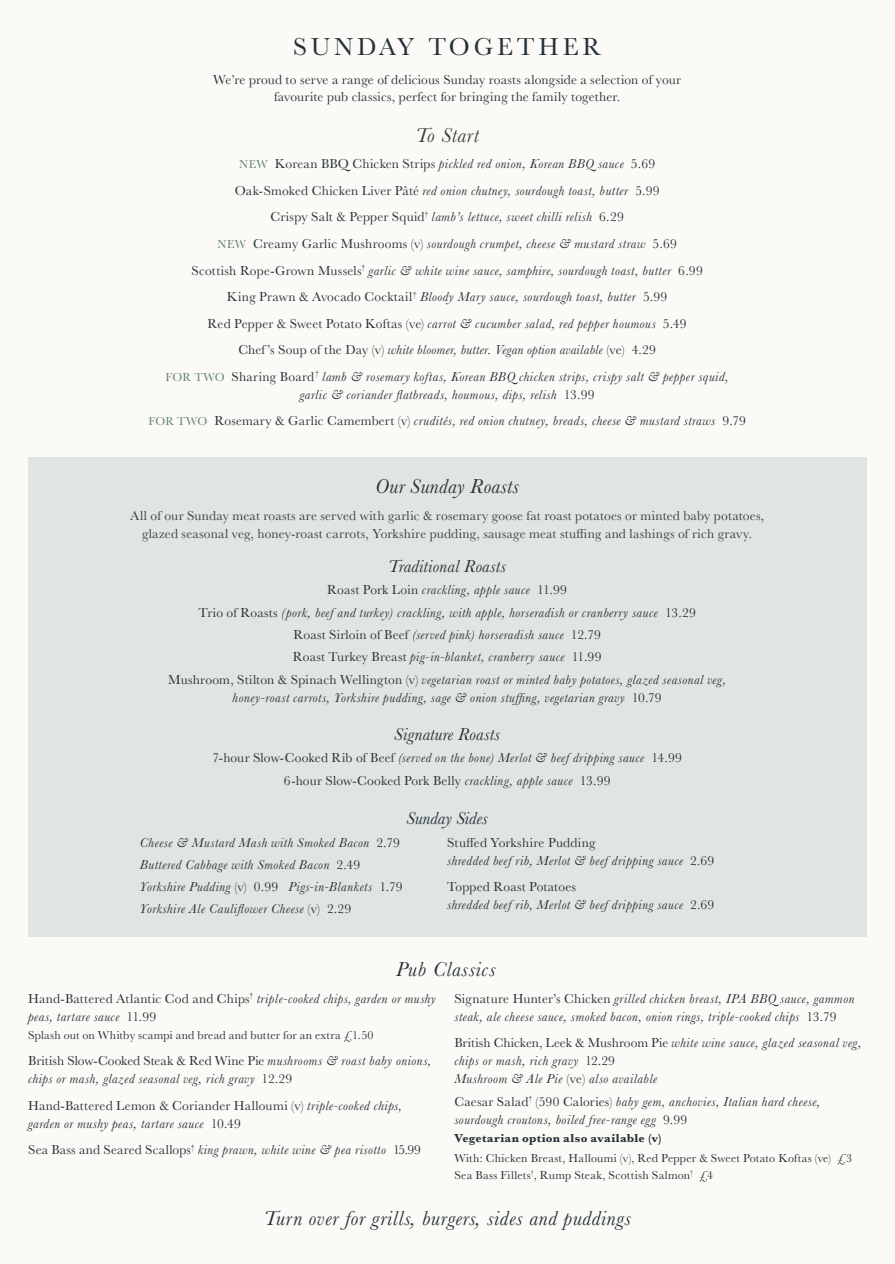
<style>
.page{position:relative;width:895px;height:1264px;background:#fff}
.page>*{position:absolute;margin:0;border:0;box-sizing:border-box;transform-origin:0 0}
.t1{font:25.5px "Baskerville";letter-spacing:.15em;color:#253139}
.t2{font:italic 21px "Baskerville";letter-spacing:.03em;color:#253139}
.t3{font:italic 21px "Baskerville";letter-spacing:.03em;color:#3e3e3f}
.t4{font:italic 18px "Baskerville";letter-spacing:.005em;color:#253139}
.t5{font:italic 13.5px/18px "Baskerville";letter-spacing:.035em;color:#253139}
.t6{font:13.5px/22.2px "Baskerville";letter-spacing:.015em;color:#253139;text-align:center}
.t7{font:13.5px/18px "Baskerville";letter-spacing:.015em;color:#353e46;text-align:center}
.t8{font:12px/16.5px "Baskerville";letter-spacing:.02em;color:#253139}
.t9{font:700 12px "Baskerville";letter-spacing:.02em;color:#253139}
.s1{font-style:normal;font-size:12px;color:#638072}
.s2{font-style:normal}
.s3{font-style:italic}
</style>
<div class="page">
<div style="left:0;top:0;width:894px;height:1263px;background:#fbfaf6"></div>
<div style="left:28px;top:457px;width:838px;height:480px;background:#e0e5e2"></div>
<h1 class="t1" style="left:293px;top:31px;width:309px">SUNDAY TOGETHER</h1>
<p class="t6" style="left:213px;top:72px;width:469px;line-height:16.5px">We’re proud to serve a range of delicious Sunday roasts alongside a selection of your favourite pub classics, perfect for bringing the family together.</p>
<h2 class="t3" style="left:415px;top:121px;width:65px">To Start</h2>
<p class="t5" style="left:166px;top:151px;width:564px;line-height:26.5px;text-align:center"><span class="s1">NEW</span> <span class="s2">Korean BBQ Chicken Strips</span> pickled red onion, Korean BBQ sauce <span class="s2">5.69<br>Oak-Smoked Chicken Liver Pâté</span> red onion chutney, sourdough toast, butter <span class="s2">5.99<br>Crispy Salt &amp; Pepper Squid</span><sup>†</sup> lamb’s lettuce, sweet chilli relish <span class="s2">6.29<br></span><span class="s1">NEW</span> <span class="s2">Creamy Garlic Mushrooms (v)</span> sourdough crumpet, cheese &amp; mustard straw <span class="s2">5.69<br>Scottish Rope-Grown Mussels</span><sup>†</sup> garlic &amp; white wine sauce, samphire, sourdough toast, butter <span class="s2">6.99<br>King Prawn &amp; Avocado Cocktail</span><sup>†</sup> Bloody Mary sauce, sourdough toast, butter <span class="s2">5.99<br>Red Pepper &amp; Sweet Potato Koftas (ve)</span> carrot &amp; cucumber salad, red pepper houmous <span class="s2">5.49<br>Chef ’s Soup of the Day (v)</span> white bloomer, butter. Vegan option available <span class="s2">(ve) 4.29<br></span><span class="s1">FOR TWO</span> <span class="s2">Sharing Board</span><sup>†</sup> lamb &amp; rosemary koftas, Korean BBQ chicken strips, crispy salt &amp; pepper squid,</p>
<p class="t5" style="left:148px;top:381px;width:599px;line-height:26.5px;text-align:center">garlic &amp; coriander flatbreads, houmous, dips, relish <span class="s2">13.99<br></span><span class="s1">FOR TWO</span> <span class="s2">Rosemary &amp; Garlic Camembert (v)</span> crudités, red onion chutney, breads, cheese &amp; mustard straws <span class="s2">9.79</span></p>
<h2 class="t2" style="left:375px;top:472px;width:145px">Our Sunday Roasts</h2>
<p class="t7" style="left:130px;top:506px;width:635px">All of our Sunday meat roasts are served with garlic &amp; rosemary goose fat roast potatoes or minted baby potatoes, glazed seasonal veg, honey-roast carrots, Yorkshire pudding, sausage meat stuffing and lashings of rich gravy.</p>
<h3 class="t4" style="left:388px;top:554px;width:119px">Traditional Roasts</h3>
<p class="t5" style="left:168px;top:579px;width:559px;line-height:22.2px;text-align:center"><span class="s2">Roast Pork Loin</span> crackling, apple sauce <span class="s2">11.99<br>Trio of Roasts</span> (pork, beef and turkey) crackling, with apple, horseradish or cranberry sauce <span class="s2">13.29<br>Roast Sirloin of Beef</span> (served pink) horseradish sauce <span class="s2">12.79<br>Roast Turkey Breast</span> pig-in-blanket, cranberry sauce <span class="s2">11.99<br>Mushroom, Stilton &amp; Spinach Wellington (v)</span> vegetarian roast or minted baby potatoes, glazed seasonal veg,</p>
<p class="t5" style="left:232px;top:688px;width:430px">honey-roast carrots, Yorkshire pudding, sage &amp; onion stuffing, vegetarian gravy <span class="s2">10.79</span></p>
<h3 class="t4" style="left:394px;top:722px;width:107px">Signature Roasts</h3>
<p class="t6" style="left:212px;top:747px;width:471px">7-hour Slow-Cooked Rib of Beef <span class="s3">(served on the bone) Merlot &amp; beef dripping sauce</span> 14.99<br>6-hour Slow-Cooked Pork Belly <span class="s3">crackling, apple sauce</span> 13.99</p>
<h3 class="t4" style="left:406px;top:806px;width:83px">Sunday Sides</h3>
<p class="t5" style="left:140px;top:831px;width:264px;line-height:22.2px">Cheese &amp; Mustard Mash with Smoked Bacon <span class="s2">2.79<br></span>Buttered Cabbage with Smoked Bacon <span class="s2">2.49<br></span>Yorkshire Pudding <span class="s2">(v) 0.99</span> Pigs-in-Blankets <span class="s2">1.79<br></span>Yorkshire Ale Cauliflower Cheese <span class="s2">(v) 2.29</span></p>
<p class="t5" style="left:447px;top:833px;width:269px"><span class="s2">Stuffed Yorkshire Pudding<br></span>shredded beef rib, Merlot &amp; beef dripping sauce <span class="s2">2.69</span></p>
<p class="t5" style="left:447px;top:877px;width:269px"><span class="s2">Topped Roast Potatoes<br></span>shredded beef rib, Merlot &amp; beef dripping sauce <span class="s2">2.69</span></p>
<h2 class="t2" style="left:396px;top:955px;width:101px">Pub Classics</h2>
<p class="t5" style="left:28px;top:989px;width:409px"><span class="s2">Hand-Battered Atlantic Cod and Chips</span><sup>†</sup> triple-cooked chips, garden or mushy peas, tartare sauce <span class="s2">11.99</span></p>
<p class="t8" style="left:28px;top:1026px;width:347px">Splash out on Whitby scampi and bread and butter for an extra £1.50</p>
<p class="t5" style="left:28px;top:1051px;width:405px"><span class="s2">British Slow-Cooked Steak &amp; Red Wine Pie</span> mushrooms &amp; roast baby onions, chips or mash, glazed seasonal veg, rich gravy <span class="s2">12.29</span></p>
<p class="t5" style="left:28px;top:1096px;width:375px"><span class="s2">Hand-Battered Lemon &amp; Coriander Halloumi (v)</span> triple-cooked chips, garden or mushy peas, tartare sauce <span class="s2">10.49</span></p>
<p class="t5" style="left:28px;top:1140px;width:394px"><span class="s2">Sea Bass and Seared Scallops</span><sup>†</sup> king prawn, white wine &amp; pea risotto <span class="s2">15.99</span></p>
<p class="t5" style="left:454px;top:989px;width:401px"><span class="s2">Signature Hunter’s Chicken</span> grilled chicken breast, IPA BBQ sauce, gammon steak, ale cheese sauce, smoked bacon, onion rings, triple-cooked chips <span class="s2">13.79</span></p>
<p class="t5" style="left:454px;top:1033px;width:408px"><span class="s2">British Chicken, Leek &amp; Mushroom Pie</span> white wine sauce, glazed seasonal veg, chips or mash, rich gravy <span class="s2">12.29<br></span>Mushroom &amp; Ale Pie <span class="s2">(ve)</span> also available</p>
<p class="t5" style="left:454px;top:1092px;width:367px"><span class="s2">Caesar Salad</span><sup>†</sup> <span class="s2">(590 Calories)</span> baby gem, anchovies, Italian hard cheese, sourdough croutons, boiled free-range egg <span class="s2">9.99</span></p>
<p class="t9" style="left:454px;top:1129px;width:209px">Vegetarian option also available (v)</p>
<p class="t8" style="left:454px;top:1150px;width:399px">With: Chicken Breast, Halloumi (v), Red Pepper &amp; Sweet Potato Koftas (ve) £3<br>Sea Bass Fillets<sup>†</sup>, Rump Steak, Scottish Salmon<sup>†</sup> £4</p>
<h2 class="t2" style="left:264px;top:1203px;width:369px">Turn over for grills, burgers, sides and puddings</h2>
</div>
